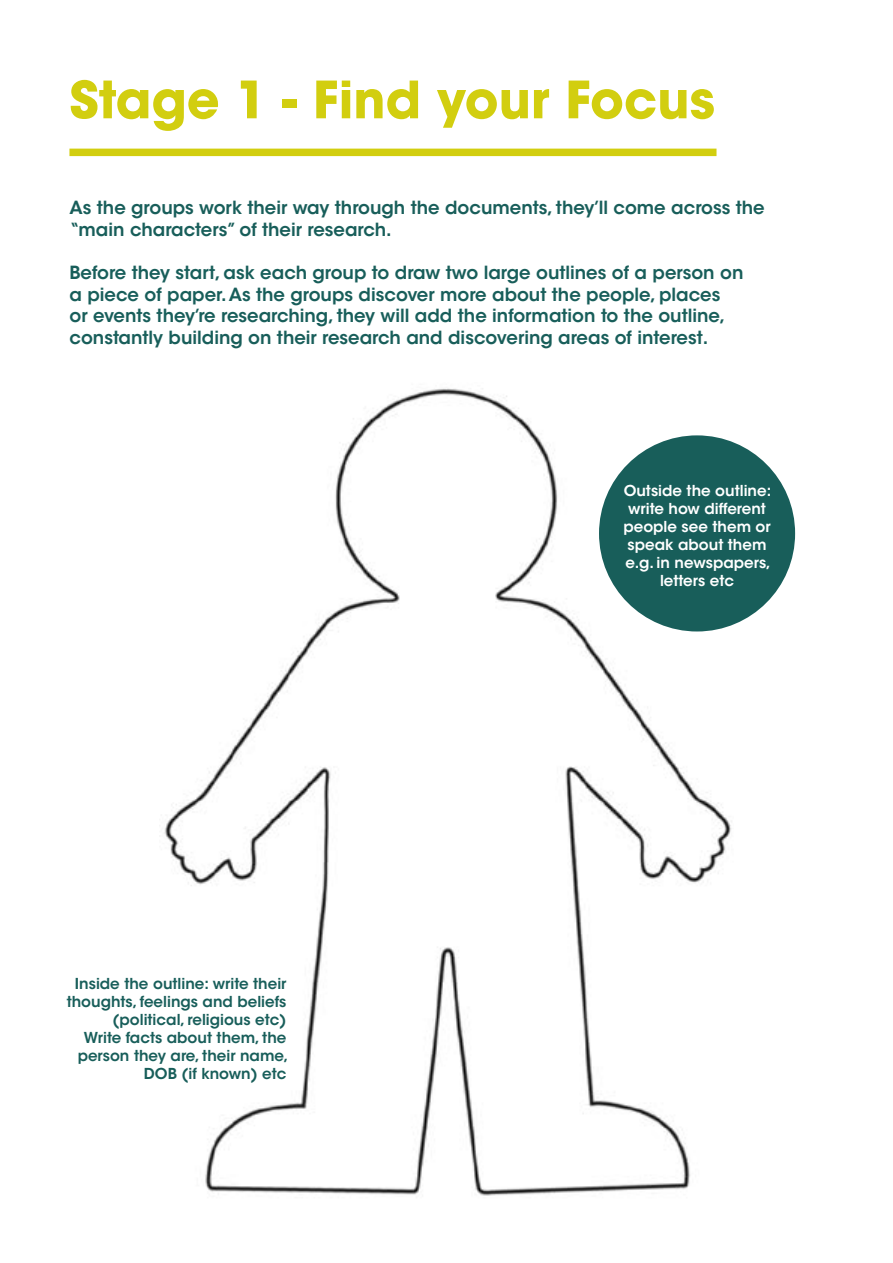
<style>
.page{position:relative;width:893px;height:1263px;background:#fff}
.page>*{position:absolute;margin:0;border:0;box-sizing:border-box;transform-origin:0 0}
.t1{font:700 51px "ITC Avant Garde Std";color:#d2ce0f}
.t2{font:600 18px/21.6px "ITC Avant Garde Std";color:#185e5a}
.t3{font:600 15px/18px "ITC Avant Garde Std";color:#185e5a;text-align:right}
.t4{font:600 15px/18px "ITC Avant Garde Std";color:#fff;text-align:center}
</style>
<div class="page">
<img style="left:164px;top:388px;width:569px;height:808px">
<div style="left:69px;top:149px;width:647px;height:7px;background:#d2ce0f"></div>
<div style="left:599px;top:435px;width:196px;height:196px;background:#185e5a;border-radius:50%"></div>
<h1 class="t1" style="left:69px;top:66px;width:647px">Stage 1 - Find your Focus</h1>
<p class="t2" style="left:69px;top:197px;width:697px">As the groups work their way through the documents, they’ll come across the “main characters” of their research.</p>
<p class="t2" style="left:69px;top:262px;width:675px">Before they start, ask each group to draw two large outlines of a person on a piece of paper. As the groups discover more about the people, places<br>or events they’re researching, they will add the information to the outline, constantly building on their research and discovering areas of interest.</p>
<p class="t3" style="left:67px;top:975px;width:223px">Inside the outline: write their thoughts, feelings and beliefs (political, religious etc)<br>Write facts about them, the person they are, their name,<br>DOB (if known) etc</p>
<p class="t4" style="left:623px;top:481px;width:149px">Outside the outline: write how different people see them or speak about them e.g. in newspapers, letters etc</p>
</div>
